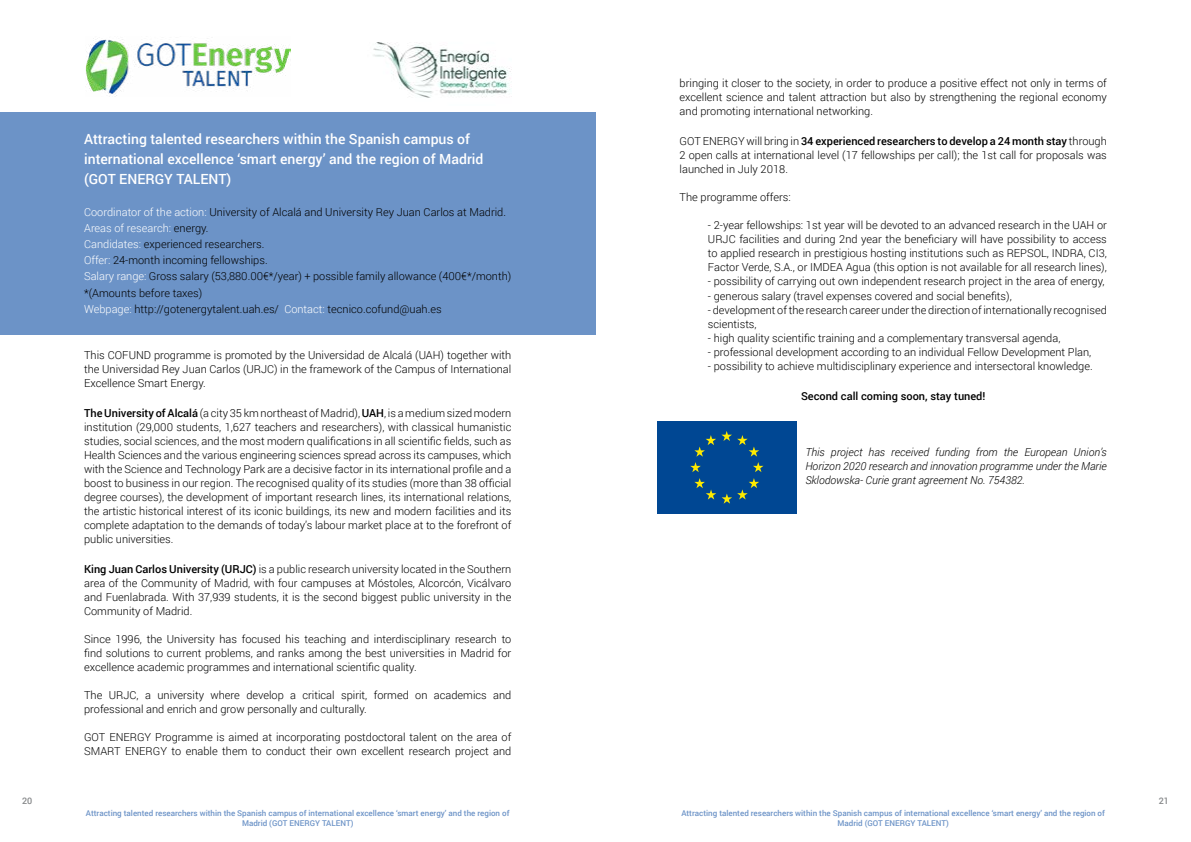
<style>
.page{position:relative;width:1191px;height:842px;background:#fff}
.page>*{position:absolute;margin:0;border:0;box-sizing:border-box;transform-origin:0 0}
.t1{font:500 14px/20px "Roboto";color:#fff}
.t2{font:300 11px/14px "Roboto";color:#000;text-align:justify}
.t3{font:italic 300 11px/14px "Roboto";color:#000;text-align:justify}
.t4{font:500 11px "Roboto";color:#000}
.t5{font:500 9px "Roboto";color:#86888a}
.t6{font:500 8px/10px "Roboto";color:#6c93c7;text-align:center}
.s1{color:#fff}
.s2{font-weight:500}
</style>
<div class="page">
<img style="left:86px;top:38px;width:205px;height:58px">
<img style="left:373px;top:42px;width:138px;height:56px">
<div style="left:0;top:112px;width:595px;height:222px;background:#6c93c7"></div>
<div style="left:657px;top:421px;width:140px;height:93px;background:#004793"></div>
<svg style="left:690px;top:431px;width:73px;height:41px"></svg>
<svg style="left:694px;top:478px;width:65px;height:26px"></svg>
<p class="t1" style="left:84px;top:129px;width:401px">Attracting talented researchers within the Spanish campus of international excellence ‘smart energy’ and the region of Madrid (GOT ENERGY TALENT)</p>
<p class="t2" style="left:84px;top:204px;width:429px;line-height:16px;text-align:left"><span class="s1">Coordinator of the action:</span> University of Alcalá and University Rey Juan Carlos at Madrid.<br><span class="s1">Areas of research:</span> energy.<br><span class="s1">Candidates:</span> experienced researchers.<br><span class="s1">Offer:</span> 24-month incoming fellowships.<br><span class="s1">Salary range:</span> Gross salary (53,880.00€*/year) + possible family allowance (400€*/month) *(Amounts before taxes)<br><span class="s1">Webpage:</span> http://gotenergytalent.uah.es/ <span class="s1">Contact:</span> tecnico.cofund@uah.es</p>
<p class="t2" style="left:84px;top:347px;width:429px">This COFUND programme is promoted by the Universidad de Alcalá (UAH) together with the Universidad Rey Juan Carlos (URJC) in the framework of the Campus of International Excellence Smart Energy.</p>
<p class="t2" style="left:84px;top:405px;width:429px"><span class="s2">The University of Alcalá</span> (a city 35 km northeast of Madrid), <span class="s2">UAH</span>, is a medium sized modern institution (29,000 students, 1,627 teachers and researchers), with classical humanistic studies, social sciences, and the most modern qualifications in all scientific fields, such as Health Sciences and the various engineering sciences spread across its campuses, which with the Science and Technology Park are a decisive factor in its international profile and a boost to business in our region. The recognised quality of its studies (more than 38 official degree courses), the development of important research lines, its international relations, the artistic historical interest of its iconic buildings, its new and modern facilities and its complete adaptation to the demands of today’s labour market place at to the forefront of public universities.</p>
<p class="t2" style="left:84px;top:561px;width:429px"><span class="s2">King Juan Carlos University (URJC)</span> is a public research university located in the Southern area of the Community of Madrid, with four campuses at Móstoles, Alcorcón, Vicálvaro and Fuenlabrada. With 37,939 students, it is the second biggest public university in the Community of Madrid.</p>
<p class="t2" style="left:84px;top:631px;width:429px">Since 1996, the University has focused his teaching and interdisciplinary research to find solutions to current problems, and ranks among the best universities in Madrid for excellence academic programmes and international scientific quality.</p>
<p class="t2" style="left:84px;top:687px;width:429px">The URJC, a university where develop a critical spirit, formed on academics and professional and enrich and grow personally and culturally.</p>
<p class="t2" style="left:84px;top:729px;width:429px">GOT ENERGY Programme is aimed at incorporating postdoctoral talent on the area of<br>SMART ENERGY to enable them to conduct their own excellent research project and</p>
<p class="t2" style="left:679px;top:76px;width:429px">bringing it closer to the society, in order to produce a positive effect not only in terms of excellent science and talent attraction but also by strengthening the regional economy and promoting international networking.</p>
<p class="t2" style="left:679px;top:134px;width:429px">GOT ENERGY will bring in <span class="s2">34 experienced researchers to develop a 24 month stay</span> through 2 open calls at international level (17 fellowships per call); the 1st call for proposals was launched in July 2018.</p>
<p class="t2" style="left:679px;top:190px;width:113px">The programme offers:</p>
<p class="t2" style="left:708px;top:218px;width:400px">- 2-year fellowships: 1st year will be devoted to an advanced research in the UAH or URJC facilities and during 2nd year the beneficiary will have possibility to access to applied research in prestigious hosting institutions such as REPSOL, INDRA, CI3, Factor Verde, S.A., or IMDEA Agua (this option is not available for all research lines),</p>
<p class="t2" style="left:708px;top:274px;width:398px">- possibility of carrying out own independent research project in the area of energy,</p>
<p class="t2" style="left:708px;top:288px;width:305px">- generous salary (travel expenses covered and social benefits),</p>
<p class="t2" style="left:708px;top:302px;width:400px">- development of the research career under the direction of internationally recognised scientists,</p>
<p class="t2" style="left:708px;top:330px;width:354px">- high quality scientific training and a complementary transversal agenda,</p>
<p class="t2" style="left:708px;top:344px;width:385px">- professional development according to an individual Fellow Development Plan,</p>
<p class="t2" style="left:708px;top:358px;width:386px">- possibility to achieve multidisciplinary experience and intersectoral knowledge.</p>
<p class="t4" style="left:801px;top:388px;width:186px">Second call coming soon, stay tuned!</p>
<p class="t3" style="left:805px;top:444px;width:303px">This project has received funding from the European Union’s Horizon 2020 research and innovation programme under the Marie Sklodowska- Curie grant agreement No. 754382.</p>
<p class="t5" style="left:22px;top:795px;width:12px">20</p>
<p class="t5" style="left:1158px;top:795px;width:12px">21</p>
<p class="t6" style="left:86px;top:808px;width:425px">Attracting talented researchers within the Spanish campus of international excellence ‘smart energy’ and the region of<br>Madrid (GOT ENERGY TALENT)</p>
<p class="t6" style="left:681px;top:808px;width:425px">Attracting talented researchers within the Spanish campus of international excellence ‘smart energy’ and the region of<br>Madrid (GOT ENERGY TALENT)</p>
</div>
